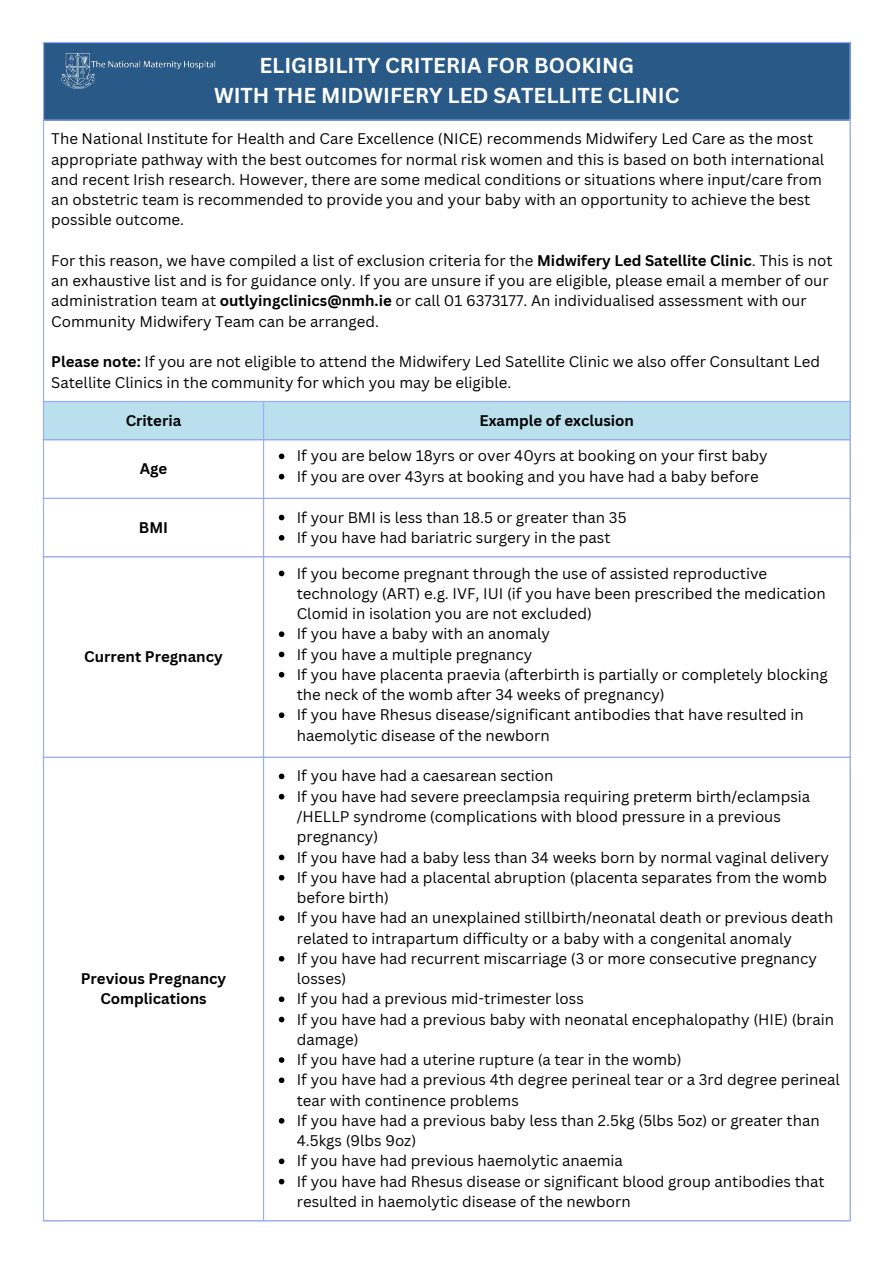
<style>
.page{position:relative;width:894px;height:1264px;background:#fff}
.page>*{position:absolute;margin:0;border:0;box-sizing:border-box;transform-origin:0 0}
.t1{font:700 21px "Canva Sans";color:#fff}
.t2{font:15px/20.2px "Canva Sans";color:#000}
.t3{font:700 15px/20.2px "Canva Sans";color:#000;text-align:center}
.s1{font-weight:700}
</style>
<div class="page">
<div style="left:43px;top:42px;width:807px;height:78px;background:#295a87"></div>
<div style="left:44px;top:402px;width:805px;height:37px;background:#bae0ed"></div>
<svg style="left:279px;top:453px;width:5px;height:6px"></svg>
<svg style="left:279px;top:474px;width:5px;height:5px"></svg>
<svg style="left:279px;top:514px;width:5px;height:6px"></svg>
<svg style="left:279px;top:535px;width:5px;height:5px"></svg>
<svg style="left:279px;top:570px;width:5px;height:6px"></svg>
<svg style="left:279px;top:631px;width:5px;height:6px"></svg>
<svg style="left:279px;top:651px;width:5px;height:6px"></svg>
<svg style="left:279px;top:672px;width:5px;height:5px"></svg>
<svg style="left:279px;top:712px;width:5px;height:6px"></svg>
<svg style="left:279px;top:773px;width:5px;height:6px"></svg>
<svg style="left:279px;top:793px;width:5px;height:6px"></svg>
<svg style="left:279px;top:854px;width:5px;height:6px"></svg>
<svg style="left:279px;top:874px;width:5px;height:6px"></svg>
<svg style="left:279px;top:915px;width:5px;height:6px"></svg>
<svg style="left:279px;top:955px;width:5px;height:6px"></svg>
<svg style="left:279px;top:996px;width:5px;height:6px"></svg>
<svg style="left:279px;top:1016px;width:5px;height:6px"></svg>
<svg style="left:279px;top:1057px;width:5px;height:5px"></svg>
<svg style="left:279px;top:1077px;width:5px;height:6px"></svg>
<svg style="left:279px;top:1118px;width:5px;height:5px"></svg>
<svg style="left:279px;top:1158px;width:5px;height:6px"></svg>
<svg style="left:279px;top:1178px;width:5px;height:6px"></svg>
<hr style="left:43px;top:43px;width:1px;height:1177px;background:#99acff">
<hr style="left:263px;top:402px;width:1px;height:818px;background:#99acff">
<hr style="left:849px;top:43px;width:1px;height:1177px;background:#99acff">
<hr style="left:43px;top:42px;width:807px;height:1px;background:#99acff">
<hr style="left:43px;top:119px;width:807px;height:2px;background:#99acff">
<hr style="left:43px;top:401px;width:807px;height:1px;background:#99acff">
<hr style="left:43px;top:439px;width:807px;height:1px;background:#99acff">
<hr style="left:43px;top:498px;width:807px;height:1px;background:#99acff">
<hr style="left:43px;top:556px;width:807px;height:1px;background:#99acff">
<hr style="left:43px;top:756px;width:807px;height:1px;background:#99acff">
<hr style="left:43px;top:1220px;width:807px;height:1px;background:#99acff">
<img style="left:61px;top:53px;width:155px;height:35px">
<p class="t1" style="left:259px;top:51px;width:376px">ELIGIBILITY CRITERIA FOR BOOKING</p>
<p class="t1" style="left:214px;top:80px;width:467px">WITH THE MIDWIFERY LED SATELLITE CLINIC</p>
<p class="t2" style="left:51px;top:128px;width:774px">The National Institute for Health and Care Excellence (NICE) recommends Midwifery Led Care as the most appropriate pathway with the best outcomes for normal risk women and this is based on both international and recent Irish research. However, there are some medical conditions or situations where input/care from an obstetric team is recommended to provide you and your baby with an opportunity to achieve the best possible outcome.</p>
<p class="t2" style="left:51px;top:250px;width:782px">For this reason, we have compiled a list of exclusion criteria for the <span class="s1">Midwifery Led Satellite Clinic</span>. This is not an exhaustive list and is for guidance only. If you are unsure if you are eligible, please email a member of our administration team at <span class="s1">outlyingclinics@nmh.ie</span> or call 01 6373177. An individualised assessment with our Community Midwifery Team can be arranged.</p>
<p class="t2" style="left:51px;top:351px;width:770px"><span class="s1">Please note:</span> If you are not eligible to attend the Midwifery Led Satellite Clinic we also offer Consultant Led<br>Satellite Clinics in the community for which you may be eligible.</p>
<p class="t3" style="left:126px;top:410px;width:57px">Criteria</p>
<p class="t3" style="left:479px;top:410px;width:156px">Example of exclusion</p>
<p class="t3" style="left:140px;top:458px;width:29px">Age</p>
<p class="t2" style="left:297px;top:445px;width:472px">If you are below 18yrs or over 40yrs at booking on your first baby</p>
<p class="t2" style="left:297px;top:466px;width:463px">If you are over 43yrs at booking and you have had a baby before</p>
<p class="t3" style="left:139px;top:517px;width:31px">BMI</p>
<p class="t3" style="left:84px;top:646px;width:140px">Current Pregnancy</p>
<p class="t3" style="left:81px;top:968px;width:147px">Previous Pregnancy<br>Complications</p>
<p class="t2" style="left:297px;top:506px;width:331px">If your BMI is less than 18.5 or greater than 35</p>
<p class="t2" style="left:297px;top:527px;width:315px">If you have had bariatric surgery in the past</p>
<p class="t2" style="left:297px;top:562px;width:530px">If you become pregnant through the use of assisted reproductive technology (ART) e.g. IVF, IUI (if you have been prescribed the medication<br>Clomid in isolation you are not excluded)</p>
<p class="t2" style="left:297px;top:623px;width:255px">If you have a baby with an anomaly</p>
<p class="t2" style="left:297px;top:643px;width:237px">If you have a multiple pregnancy</p>
<p class="t2" style="left:297px;top:664px;width:532px">If you have placenta praevia (afterbirth is partially or completely blocking the neck of the womb after 34 weeks of pregnancy)</p>
<p class="t2" style="left:297px;top:704px;width:508px">If you have Rhesus disease/significant antibodies that have resulted in haemolytic disease of the newborn</p>
<p class="t2" style="left:297px;top:765px;width:258px">If you have had a caesarean section</p>
<p class="t2" style="left:297px;top:785px;width:514px">If you have had severe preeclampsia requiring preterm birth/eclampsia /HELLP syndrome (complications with blood pressure in a previous pregnancy)</p>
<p class="t2" style="left:297px;top:846px;width:533px">If you have had a baby less than 34 weeks born by normal vaginal delivery</p>
<p class="t2" style="left:297px;top:866px;width:531px">If you have had a placental abruption (placenta separates from the womb before birth)</p>
<p class="t2" style="left:297px;top:907px;width:538px">If you have had an unexplained stillbirth/neonatal death or previous death related to intrapartum difficulty or a baby with a congenital anomaly</p>
<p class="t2" style="left:297px;top:947px;width:521px">If you have had recurrent miscarriage (3 or more consecutive pregnancy losses)</p>
<p class="t2" style="left:297px;top:988px;width:288px">If you had a previous mid-trimester loss</p>
<p class="t2" style="left:297px;top:1008px;width:538px">If you have had a previous baby with neonatal encephalopathy (HIE) (brain damage)</p>
<p class="t2" style="left:297px;top:1049px;width:386px">If you have had a uterine rupture (a tear in the womb)</p>
<p class="t2" style="left:297px;top:1069px;width:544px">If you have had a previous 4th degree perineal tear or a 3rd degree perineal tear with continence problems</p>
<p class="t2" style="left:297px;top:1109px;width:524px">If you have had a previous baby less than 2.5kg (5lbs 5oz) or greater than<br>4.5kgs (9lbs 9oz)</p>
<p class="t2" style="left:297px;top:1150px;width:327px">If you have had previous haemolytic anaemia</p>
<p class="t2" style="left:297px;top:1170px;width:529px">If you have had Rhesus disease or significant blood group antibodies that resulted in haemolytic disease of the newborn</p>
</div>
